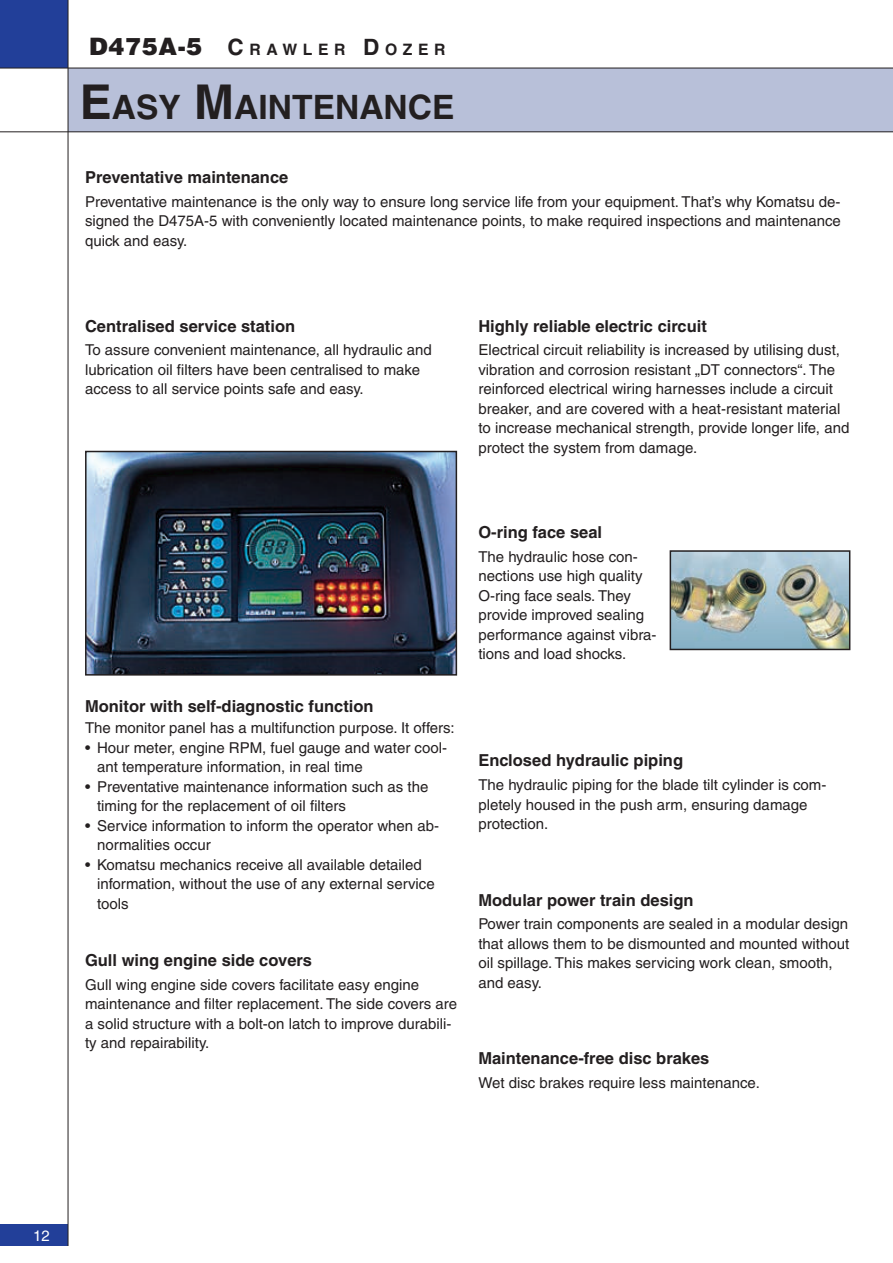
<style>
.page{position:relative;width:893px;height:1263px;background:#fff}
.page>*{position:absolute;margin:0;border:0;box-sizing:border-box;transform-origin:0 0}
.t1{font:700 33.6px "Helvetica";color:#231f20}
.t2{font:700 16.5px "Helvetica";color:#231f20}
.t3{font:700 15.75px "Helvetica";letter-spacing:.355em;color:#231f20}
.t4{font:15px/19.5px "Helvetica";color:#231f20}
.t5{font:15px "Helvetica";color:#fff}
.s1{font-weight:900;font-size:24px}
.s2{font-size:22.5px}
.s3{font-size:48px}
</style>
<div class="page">
<div style="left:68px;top:68px;width:825px;height:64px;background:#b8c0d9"></div>
<div style="left:0;top:0;width:68px;height:68px;background:#223f99"></div>
<hr style="left:0;top:68px;width:893px;height:1px;background:#231f20">
<hr style="left:0;top:131px;width:893px;height:1px;background:#231f20">
<div style="left:0;top:1225px;width:68px;height:21px;background:#223f99"></div>
<hr style="left:68px;top:0;width:1px;height:1246px;background:#231f20">
<img style="left:88px;top:454px;width:366px;height:219px">
<div style="left:85px;top:451px;width:372px;height:225px;border:2px solid #231f20"></div>
<img style="left:673px;top:553px;width:174px;height:94px">
<div style="left:670px;top:550px;width:180px;height:100px;border:2px solid #231f20"></div>
<p class="t3" style="left:89px;top:40px;width:358px"><span class="s1">D475A-5</span> <span class="s2">C</span>RAWLER <span class="s2">D</span>OZER</p>
<h1 class="t1" style="left:80px;top:86px;width:376px"><span class="s3">E</span>ASY <span class="s3">M</span>AINTENANCE</h1>
<p class="t2" style="left:85px;top:167px;width:205px">Preventative maintenance</p>
<p class="t4" style="left:85px;top:192px;width:757px;text-align:justify">Preventative maintenance is the only way to ensure long service life from your equipment. That’s why Komatsu de&shy;signed the D475A-5 with conveniently located maintenance points, to make required inspections and maintenance quick and easy.</p>
<p class="t2" style="left:85px;top:316px;width:212px">Centralised service station</p>
<p class="t4" style="left:85px;top:340px;width:348px">To assure convenient maintenance, all hydraulic and lubrication oil filters have been centralised to make access to all service points safe and easy.</p>
<p class="t2" style="left:478px;top:316px;width:230px">Highly reliable electric circuit</p>
<p class="t4" style="left:478px;top:340px;width:372px">Electrical circuit reliability is increased by utilising dust, vibration and corrosion resistant „DT connectors“. The reinforced electrical wiring harnesses include a circuit breaker, and are covered with a heat-resistant material to increase mechanical strength, provide longer life, and protect the system from damage.</p>
<p class="t2" style="left:85px;top:696px;width:290px">Monitor with self-diagnostic function</p>
<p class="t4" style="left:85px;top:718px;width:371px">The monitor panel has a multifunction purpose. It offers:</p>
<p class="t4" style="left:97px;top:738px;width:352px;text-indent:-12px">• Hour meter, engine RPM, fuel gauge and water cool&shy;ant temperature information, in real time</p>
<p class="t4" style="left:97px;top:777px;width:333px;text-indent:-12px">• Preventative maintenance information such as the timing for the replacement of oil filters</p>
<p class="t4" style="left:97px;top:816px;width:343px;text-indent:-12px">• Service information to inform the operator when ab&shy;normalities occur</p>
<p class="t4" style="left:97px;top:855px;width:339px;text-indent:-12px">• Komatsu mechanics receive all available detailed information, without the use of any external service tools</p>
<p class="t2" style="left:85px;top:950px;width:228px">Gull wing engine side covers</p>
<p class="t4" style="left:85px;top:974px;width:374px">Gull wing engine side covers facilitate easy engine maintenance and filter replacement. The side covers are a solid structure with a bolt-on latch to improve durabili&shy;ty and repairability.</p>
<p class="t2" style="left:478px;top:522px;width:125px">O-ring face seal</p>
<p class="t4" style="left:478px;top:547px;width:180px">The hydraulic hose con&shy;nections use high quality<br>O-ring face seals. They provide improved sealing performance against vibra&shy;tions and load shocks.</p>
<p class="t2" style="left:478px;top:750px;width:206px">Enclosed hydraulic piping</p>
<p class="t4" style="left:478px;top:775px;width:349px">The hydraulic piping for the blade tilt cylinder is com&shy;pletely housed in the push arm, ensuring damage protection.</p>
<p class="t2" style="left:478px;top:890px;width:217px">Modular power train design</p>
<p class="t4" style="left:478px;top:914px;width:372px">Power train components are sealed in a modular design that allows them to be dismounted and mounted without oil spillage. This makes servicing work clean, smooth, and easy.</p>
<p class="t2" style="left:478px;top:1048px;width:233px">Maintenance-free disc brakes</p>
<p class="t4" style="left:478px;top:1073px;width:283px">Wet disc brakes require less maintenance.</p>
<p class="t5" style="left:33px;top:1227px;width:18px">12</p>
</div>
